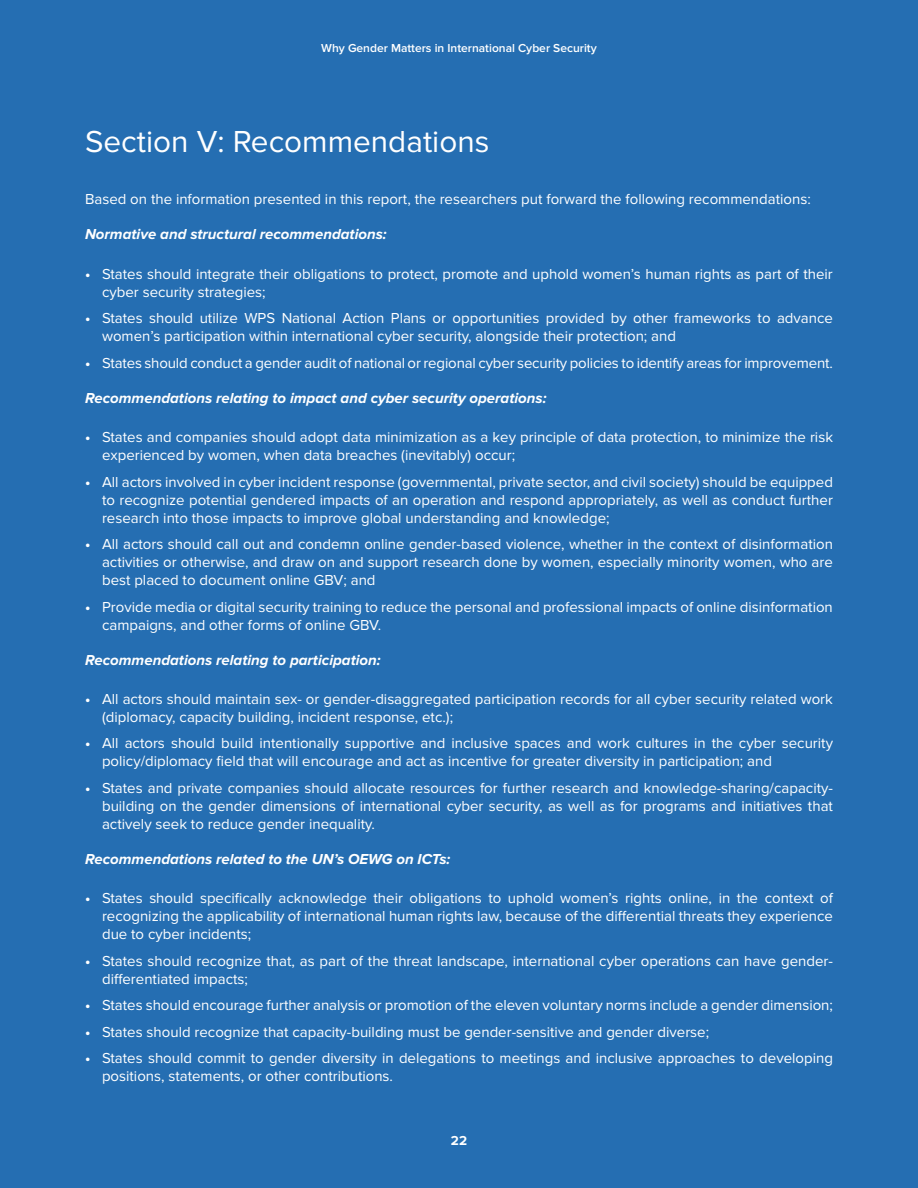
<style>
.page{position:relative;width:918px;height:1188px;background:#256eb2}
.page>*{position:absolute;margin:0;border:0;box-sizing:border-box;transform-origin:0 0}
.t1{font:31.5px "Proxima Nova";color:#fff}
.t2{font:15px/18px "Proxima Nova";color:#fff}
.t3{font:italic 700 15px "Proxima Nova";color:#fff}
.t4{font:700 13.5px "Proxima Nova";color:#fff}
.t5{font:600 12px "Proxima Nova";color:#fff}
.s1{font-weight:700}
</style>
<div class="page">
<p class="t5" style="left:321px;top:41px;width:277px">Why Gender Matters in International Cyber Security</p>
<h1 class="t1" style="left:85px;top:124px;width:406px">Section V: Recommendations</h1>
<p class="t2" style="left:85px;top:191px;width:727px">Based on the information presented in this report, the researchers put forward the following recommendations:</p>
<p class="t3" style="left:85px;top:226px;width:303px">Normative and structural recommendations:</p>
<p class="t2" style="left:102px;top:265px;width:732px;text-indent:-17px"><span class="s1">•</span> States should integrate their obligations to protect, promote and uphold women’s human rights as part of their cyber security strategies;</p>
<p class="t2" style="left:102px;top:310px;width:732px;text-indent:-17px"><span class="s1">•</span> States should utilize WPS National Action Plans or opportunities provided by other frameworks to advance women’s participation within international cyber security, alongside their protection; and</p>
<p class="t2" style="left:85px;top:354px;width:749px"><span class="s1">•</span> States should conduct a gender audit of national or regional cyber security policies to identify areas for improvement.</p>
<p class="t3" style="left:85px;top:389px;width:463px">Recommendations relating to impact and cyber security operations:</p>
<p class="t2" style="left:102px;top:429px;width:732px;text-indent:-17px"><span class="s1">•</span> States and companies should adopt data minimization as a key principle of data protection, to minimize the risk experienced by women, when data breaches (inevitably) occur;</p>
<p class="t2" style="left:102px;top:473px;width:732px;text-align:justify;text-indent:-17px"><span class="s1">•</span> All actors involved in cyber incident response (governmental, private sector, and civil society) should be equipped to recognize potential gendered impacts of an operation and respond appropriately, as well as conduct further research into those impacts to improve global understanding and knowledge;</p>
<p class="t2" style="left:102px;top:536px;width:732px;text-align:justify;text-indent:-17px"><span class="s1">•</span> All actors should call out and condemn online gender-based violence, whether in the context of disinformation activities or otherwise, and draw on and support research done by women, especially minority women, who are best placed to document online GBV; and</p>
<p class="t2" style="left:102px;top:598px;width:732px;text-indent:-17px"><span class="s1">•</span> Provide media or digital security training to reduce the personal and professional impacts of online disinformation campaigns, and other forms of online GBV.</p>
<p class="t3" style="left:85px;top:651px;width:297px">Recommendations relating to participation:</p>
<p class="t2" style="left:102px;top:690px;width:732px;text-indent:-17px"><span class="s1">•</span> All actors should maintain sex- or gender-disaggregated participation records for all cyber security related work (diplomacy, capacity building, incident response, etc.);</p>
<p class="t2" style="left:102px;top:735px;width:732px;text-indent:-17px"><span class="s1">•</span> All actors should build intentionally supportive and inclusive spaces and work cultures in the cyber security policy/diplomacy field that will encourage and act as incentive for greater diversity in participation; and</p>
<p class="t2" style="left:102px;top:779px;width:732px;text-align:justify;text-indent:-17px"><span class="s1">•</span> States and private companies should allocate resources for further research and knowledge-sharing/capacity&shy;building on the gender dimensions of international cyber security, as well as for programs and initiatives that actively seek to reduce gender inequality.</p>
<p class="t3" style="left:85px;top:850px;width:367px">Recommendations related to the UN’s OEWG on ICTs:</p>
<p class="t2" style="left:102px;top:890px;width:732px;text-align:justify;text-indent:-17px"><span class="s1">•</span> States should specifically acknowledge their obligations to uphold women’s rights online, in the context of recognizing the applicability of international human rights law, because of the differential threats they experience due to cyber incidents;</p>
<p class="t2" style="left:102px;top:952px;width:732px;text-indent:-17px"><span class="s1">•</span> States should recognize that, as part of the threat landscape, international cyber operations can have gender&shy;differentiated impacts;</p>
<p class="t2" style="left:85px;top:997px;width:749px"><span class="s1">•</span> States should encourage further analysis or promotion of the eleven voluntary norms include a gender dimension;</p>
<p class="t2" style="left:85px;top:1023px;width:626px"><span class="s1">•</span> States should recognize that capacity-building must be gender-sensitive and gender diverse;</p>
<p class="t2" style="left:102px;top:1050px;width:732px;text-indent:-17px"><span class="s1">•</span> States should commit to gender diversity in delegations to meetings and inclusive approaches to developing positions, statements, or other contributions.</p>
<p class="t4" style="left:451px;top:1133px;width:18px">22</p>
</div>
